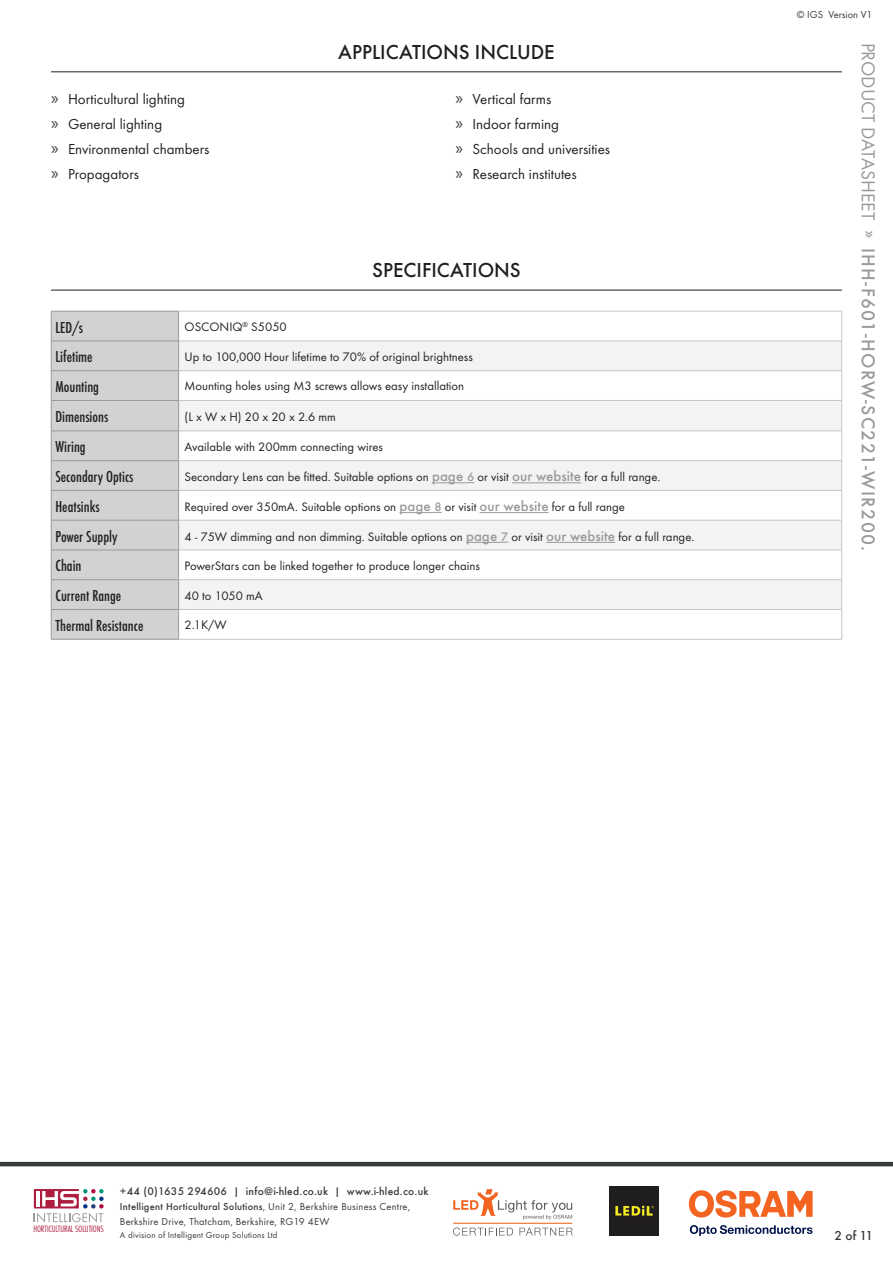
<style>
.page{position:relative;width:893px;height:1263px;background:#fff}
.page>*{position:absolute;margin:0;border:0;box-sizing:border-box;transform-origin:0 0}
.SubHeading{font:500 21px "Futura T";color:#231f20}
.t1{font:500 19.5px "Futura T";letter-spacing:.07em;color:#989a9c}
.Bodytext{font:500 condensed 16.5px "Futura T";color:#231f20}
.Bodytext_Safety{font:15px/25.2px "Futura T";color:#231f20}
.t2{font:500 13.5px "Futura T";color:#373a3c}
.Bodytext-2{font:12.75px "Futura T";color:#231f20}
.t3{font:500 11.55px "Futura T";letter-spacing:.02em;color:#373a3c}
.t4{font:10.5px/15px "Futura T";letter-spacing:.02em;color:#373a3c}
.t5{font:10.5px "Futura T";color:#373a3c}
.t6{font:300 condensed 9.6px "Futura T";color:#ad1d3e}
.t7{font:9px "Futura T";letter-spacing:.02em;color:#373a3c}
.s1{font-family:"Myriad Pro";font-size:18px;color:#373a3c}
.s2{font-weight:500;font-size:15px;color:#989a9c}
.s3{font-weight:500;color:#989a9c}
.s4{font-weight:400}
.s5{font-weight:500}
</style>
<div class="page">
<svg style="left:34px;top:1189px;width:70px;height:33px"></svg>
<hr style="left:0;top:1162px;width:893px;height:4px;background:#373a3c">
<svg style="left:453px;top:1189px;width:119px;height:31px"></svg>
<svg style="left:453px;top:1227px;width:60px;height:8px"></svg>
<svg style="left:519px;top:1228px;width:54px;height:7px"></svg>
<hr style="left:453px;top:1223px;width:119px;height:1px;background:#f36421">
<svg style="left:690px;top:1225px;width:122px;height:11px"></svg>
<svg style="left:689px;top:1190px;width:124px;height:27px"></svg>
<img style="left:609px;top:1186px;width:50px;height:50px">
<hr style="left:51px;top:71px;width:791px;height:1px;background:#231f20">
<hr style="left:51px;top:290px;width:791px;height:1px;background:#231f20">
<svg style="left:179px;top:342px;width:662px;height:267px;fill:#f2f3f4"></svg>
<hr style="left:51px;top:639px;width:128px;height:1px;background:#989a9c">
<hr style="left:179px;top:341px;width:663px;height:1px;background:#c6c6c8">
<hr style="left:179px;top:370px;width:663px;height:1px;background:#c6c6c8">
<hr style="left:179px;top:400px;width:663px;height:1px;background:#c6c6c8">
<hr style="left:179px;top:431px;width:663px;height:1px;background:#c6c6c8">
<hr style="left:179px;top:490px;width:663px;height:1px;background:#c6c6c8">
<hr style="left:179px;top:520px;width:663px;height:1px;background:#c6c6c8">
<hr style="left:179px;top:550px;width:663px;height:1px;background:#c6c6c8">
<hr style="left:179px;top:579px;width:663px;height:1px;background:#c6c6c8">
<hr style="left:179px;top:609px;width:663px;height:1px;background:#c6c6c8">
<hr style="left:179px;top:639px;width:663px;height:1px;background:#c6c6c8">
<hr style="left:179px;top:311px;width:663px;height:1px;background:#c6c6c8">
<hr style="left:841px;top:311px;width:1px;height:30px;background:#c6c6c8">
<svg style="left:841px;top:342px;width:1px;height:58px"></svg>
<hr style="left:841px;top:401px;width:1px;height:30px;background:#c6c6c8">
<hr style="left:179px;top:460px;width:663px;height:1px;background:#c6c6c8">
<svg style="left:841px;top:431px;width:1px;height:89px"></svg>
<hr style="left:841px;top:520px;width:1px;height:30px;background:#c6c6c8">
<svg style="left:841px;top:550px;width:1px;height:89px"></svg>
<svg style="left:51px;top:311px;width:128px;height:328px;background:#cecfd1"></svg>
<hr style="left:432px;top:483px;width:35px;height:1px;background:#989a9c">
<hr style="left:512px;top:483px;width:69px;height:1px;background:#989a9c">
<hr style="left:399px;top:512px;width:36px;height:1px;background:#989a9c">
<hr style="left:480px;top:512px;width:69px;height:1px;background:#989a9c">
<hr style="left:466px;top:542px;width:35px;height:1px;background:#989a9c">
<hr style="left:546px;top:542px;width:69px;height:1px;background:#989a9c">
<p class="SubHeading" style="left:338px;top:39px;width:218px">APPLICATIONS INCLUDE</p>
<p class="Bodytext_Safety" style="left:51px;top:86px;width:160px"><span class="s1">»</span> Horticultural lighting<br><span class="s1">»</span> General lighting<br><span class="s1">»</span> Environmental chambers <span class="s1">»</span> Propagators</p>
<p class="Bodytext_Safety" style="left:455px;top:86px;width:156px"><span class="s1">»</span> Vertical farms<br><span class="s1">»</span> Indoor farming<br><span class="s1">»</span> Schools and universities <span class="s1">»</span> Research institutes</p>
<p class="SubHeading" style="left:372px;top:258px;width:150px">SPECIFICATIONS</p>
<p class="Bodytext" style="left:55px;top:317px;width:29px">LED/s</p>
<p class="Bodytext-2" style="left:185px;top:319px;width:104px">OSCONIQ<sup>®</sup> S5050</p>
<p class="Bodytext" style="left:55px;top:347px;width:39px">Lifetime</p>
<p class="Bodytext-2" style="left:185px;top:349px;width:290px">Up to 100,000 Hour lifetime to 70% of original brightness</p>
<p class="Bodytext" style="left:55px;top:377px;width:45px">Mounting</p>
<p class="Bodytext-2" style="left:185px;top:379px;width:281px">Mounting holes using M3 screws allows easy installation</p>
<p class="Bodytext" style="left:55px;top:407px;width:54px">Dimensions</p>
<p class="Bodytext-2" style="left:185px;top:409px;width:153px">(L x W x H) 20 x 20 x 2.6 mm</p>
<p class="Bodytext" style="left:55px;top:437px;width:32px">Wiring</p>
<p class="Bodytext-2" style="left:185px;top:439px;width:200px">Available with 200mm connecting wires</p>
<p class="Bodytext" style="left:55px;top:467px;width:80px">Secondary Optics</p>
<p class="Bodytext-2" style="left:185px;top:470px;width:477px">Secondary Lens can be fitted. Suitable options on <span class="s2">page</span> <span class="s3">6</span> or visit <span class="s2">our website</span> for a full range.</p>
<p class="Bodytext" style="left:55px;top:497px;width:46px">Heatsinks</p>
<p class="Bodytext-2" style="left:185px;top:499px;width:442px">Required over 350mA. Suitable options on <span class="s2">page</span> <span class="s3">8</span> or visit <span class="s2">our website</span> for a full range</p>
<p class="Bodytext" style="left:55px;top:526px;width:64px">Power Supply</p>
<p class="Bodytext-2" style="left:185px;top:529px;width:511px">4 - 75W dimming and non dimming. Suitable options on <span class="s2">page</span> <span class="s3">7</span> or visit <span class="s2">our website</span> for a full range.</p>
<p class="Bodytext" style="left:55px;top:556px;width:28px">Chain</p>
<p class="Bodytext-2" style="left:185px;top:558px;width:297px">PowerStars can be linked together to produce longer chains</p>
<p class="Bodytext" style="left:55px;top:586px;width:67px">Current Range</p>
<p class="Bodytext-2" style="left:185px;top:588px;width:80px">40 to 1050 mA</p>
<p class="Bodytext" style="left:55px;top:616px;width:89px">Thermal Resistance</p>
<p class="Bodytext-2" style="left:185px;top:618px;width:44px">2.1K/W</p>
<p class="t5" style="left:797px;top:8px;width:77px">© IGS Version V1</p>
<h2 class="t1" style="left:880px;top:43px;width:510px;rotate:90deg"><span class="s4">PRODUCT DATASHEET </span><sup>»</sup> IHH-F601-HORW-SC221-WIR200.</h2>
<p class="t6" style="left:33px;top:1223px;width:72px">HORTICULTURAL SOLUTIONS</p>
<p class="t3" style="left:120px;top:1184px;width:310px">+44 (0)1635 294606 | info@i-hled.co.uk | www.i-hled.co.uk</p>
<p class="t4" style="left:120px;top:1199px;width:292px"><span class="s5">Intelligent Horticultural Solutions</span>, Unit 2, Berkshire Business Centre,<br>Berkshire Drive, Thatcham, Berkshire, RG19 4EW</p>
<p class="t7" style="left:120px;top:1230px;width:159px">A division of Intelligent Group Solutions Ltd</p>
<p class="t2" style="left:834px;top:1227px;width:40px">2 of 11</p>
</div>
